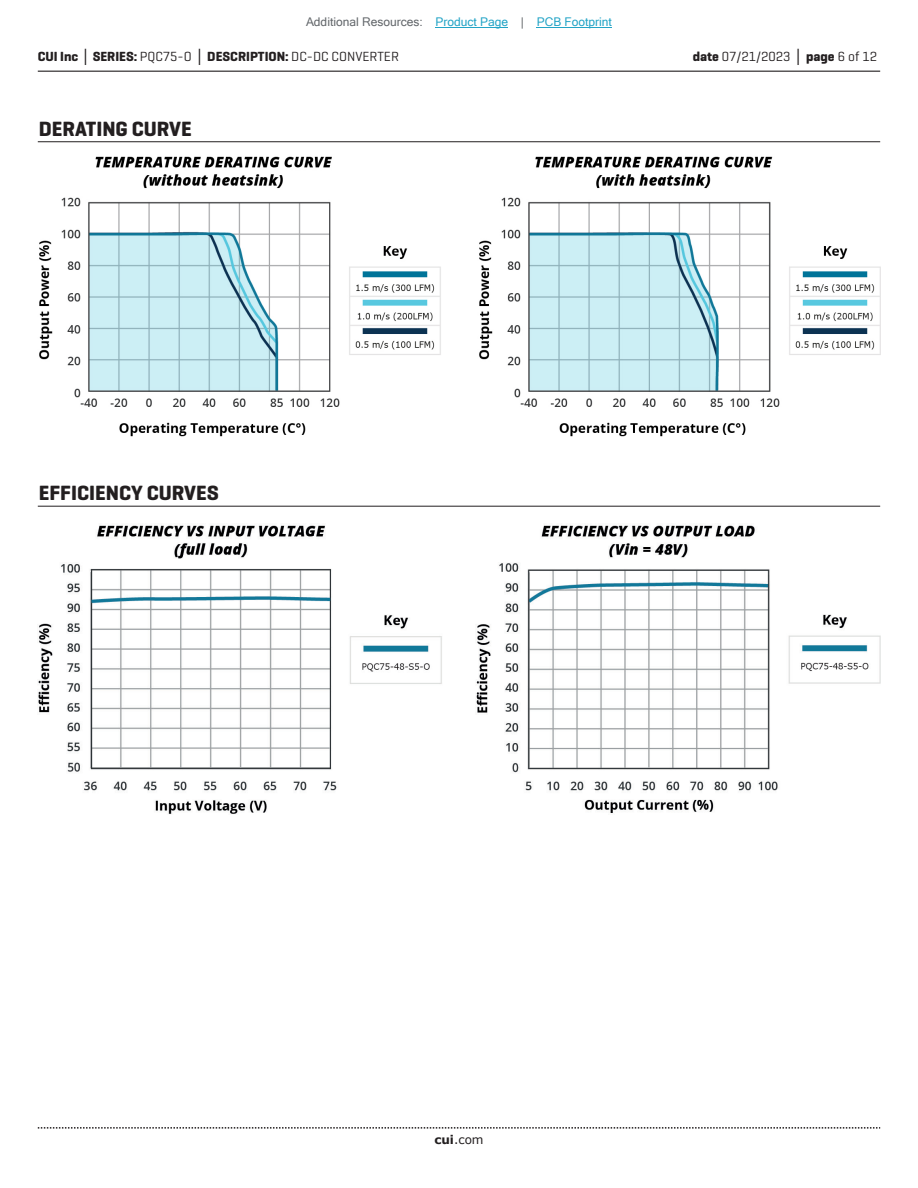
<style>
.page{position:relative;width:918px;height:1188px;background:#fff}
.page>*{position:absolute;margin:0;border:0;box-sizing:border-box;transform-origin:0 0}
.t1{font:700 21px "Geogrotesque";color:#231f20}
.t2{font:700 13.5px "Geogrotesque";color:#231f20}
.t3{font:13.5px "Geogrotesque";color:#231f20}
.t4{font:12px "Microsoft Sans Serif";color:#23a4c6}
.t5{font:12px "Verdana";color:#231f20}
.s1{color:#63676b}
.s2{font-family:"Verdana"}
.s3{font-weight:400}
.s4{font-weight:700}
.s5{font-family:"Verdana";font-weight:700}
</style>
<div class="page">
<hr style="left:38px;top:71px;width:842px;height:1px;background:#231f20">
<svg style="left:38px;top:1127px;width:842px;height:2px"></svg>
<hr style="left:38px;top:141px;width:842px;height:1px;background:#231f20">
<hr style="left:38px;top:506px;width:842px;height:1px;background:#231f20">
<img style="left:39px;top:156px;width:841px;height:281px">
<img style="left:38px;top:525px;width:842px;height:289px">
<hr style="left:436px;top:27px;width:72px;height:1px;background:#23a4c6">
<hr style="left:537px;top:27px;width:75px;height:1px;background:#23a4c6">
<p class="t4" style="left:306px;top:15px;width:307px"><span class="s1">Additional Resources:</span> Product Page <span class="s1">|</span> PCB Footprint</p>
<p class="t2" style="left:38px;top:48px;width:363px">CUI Inc <span class="s2">│</span> SERIES: <span class="s3">PQC75-O</span> <span class="s2">│</span> DESCRIPTION: <span class="s3">DC-DC CONVERTER</span></p>
<p class="t3" style="left:693px;top:48px;width:186px"><span class="s4">date</span> 07/21/2023 <span class="s5">│</span> <span class="s4">page</span> 6 of 12</p>
<h1 class="t1" style="left:39px;top:116px;width:154px">DERATING CURVE</h1>
<h1 class="t1" style="left:39px;top:480px;width:181px">EFFICIENCY CURVES</h1>
<p class="t5" style="left:434px;top:1131px;width:51px"><span class="s4">cui</span>.com</p>
</div>
